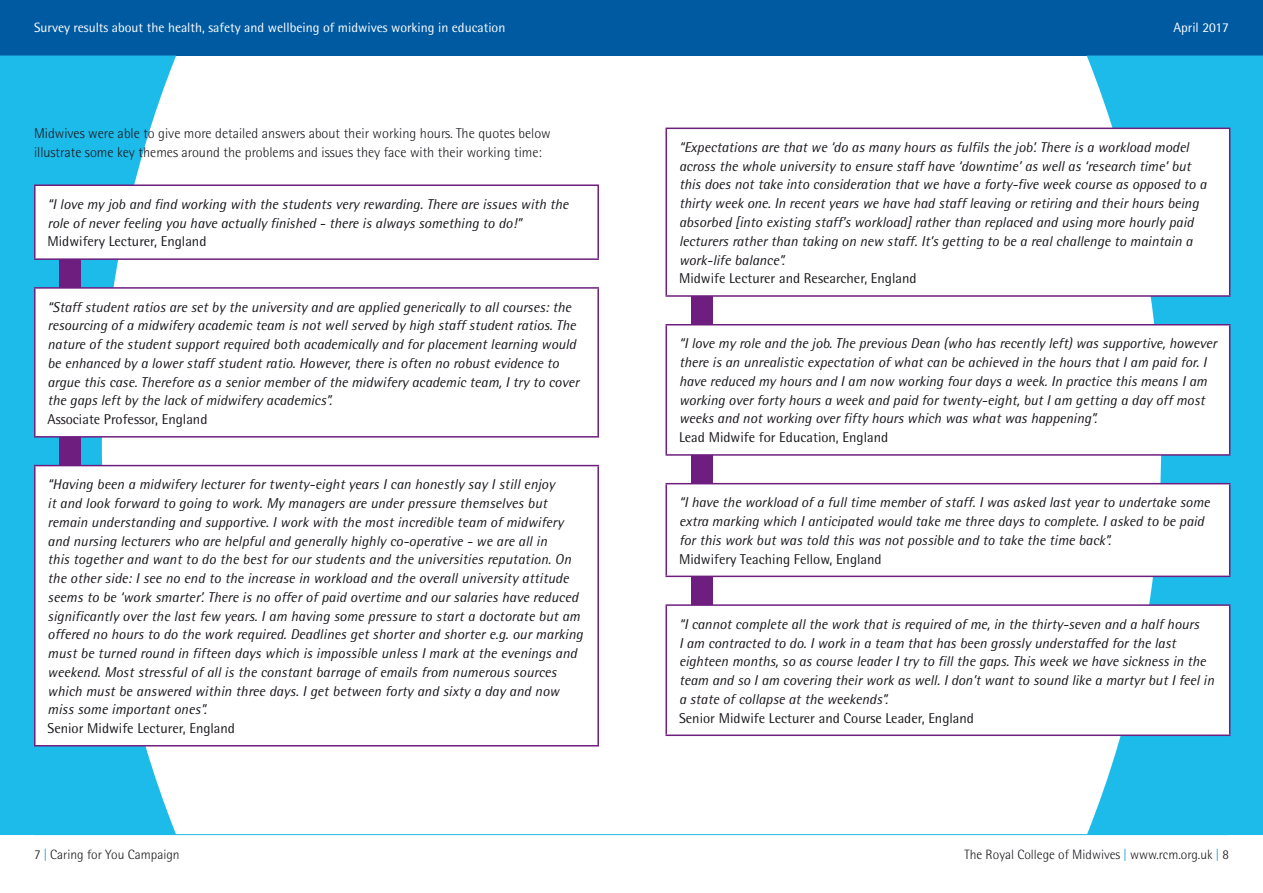
<style>
.page{position:relative;width:1263px;height:893px;background:#fff}
.page>*{position:absolute;margin:0;border:0;box-sizing:border-box;transform-origin:0 0}
.t1{font:italic 14.25px/18.8px "Rotis Semi Sans";color:#1a171c}
.t2{font:14.25px "Rotis Semi Sans";color:#1a171c}
.t3{font:300 14.25px/18.8px "Rotis Semi Sans";color:#1a171c}
.t4{font:13.5px "Rotis Semi Sans";color:#fff}
.t5{font:300 13.5px "Rotis Semi Sans";color:#1a171c}
.s1{color:#009ee0}
</style>
<div class="page">
<hr style="left:34px;top:834px;width:1195px;height:1px;background:#1dbbea">
<div style="left:0;top:0;width:1263px;height:56px;background:#005aa2"></div>
<svg style="left:1087px;top:56px;width:176px;height:779px;background:#3bc1eb"></svg>
<svg style="left:0;top:56px;width:176px;height:779px;background:#39c2ec"></svg>
<div style="left:60px;top:235px;width:21px;height:243px;background:#6e1e7e"></div>
<div style="left:691px;top:280px;width:21px;height:343px;background:#6e1e7e"></div>
<div style="left:666px;top:128px;width:564px;height:168px;background:#fff"></div>
<hr style="left:665px;top:128px;width:565px;height:1px;background:#6e1e7e">
<hr style="left:665px;top:129px;width:2px;height:166px;background:#6e1e7e">
<hr style="left:1229px;top:129px;width:1px;height:166px;background:#6e1e7e">
<hr style="left:665px;top:295px;width:565px;height:2px;background:#6e1e7e">
<div style="left:666px;top:325px;width:564px;height:130px;background:#fff"></div>
<hr style="left:665px;top:324px;width:565px;height:1px;background:#6e1e7e">
<hr style="left:665px;top:325px;width:2px;height:129px;background:#6e1e7e">
<hr style="left:1229px;top:325px;width:1px;height:129px;background:#6e1e7e">
<hr style="left:665px;top:454px;width:565px;height:2px;background:#6e1e7e">
<div style="left:666px;top:484px;width:564px;height:92px;background:#fff"></div>
<hr style="left:665px;top:483px;width:565px;height:1px;background:#6e1e7e">
<hr style="left:665px;top:484px;width:2px;height:92px;background:#6e1e7e">
<hr style="left:1229px;top:484px;width:1px;height:92px;background:#6e1e7e">
<hr style="left:665px;top:576px;width:565px;height:1px;background:#6e1e7e">
<div style="left:666px;top:605px;width:564px;height:130px;background:#fff"></div>
<hr style="left:665px;top:604px;width:565px;height:2px;background:#6e1e7e">
<hr style="left:665px;top:606px;width:2px;height:128px;background:#6e1e7e">
<hr style="left:1229px;top:606px;width:1px;height:128px;background:#6e1e7e">
<hr style="left:665px;top:734px;width:565px;height:2px;background:#6e1e7e">
<div style="left:35px;top:185px;width:563px;height:74px;background:#fff"></div>
<hr style="left:34px;top:184px;width:565px;height:2px;background:#6e1e7e">
<hr style="left:34px;top:186px;width:2px;height:72px;background:#6e1e7e">
<hr style="left:597px;top:186px;width:2px;height:72px;background:#6e1e7e">
<hr style="left:34px;top:258px;width:565px;height:2px;background:#6e1e7e">
<div style="left:35px;top:288px;width:563px;height:149px;background:#fff"></div>
<hr style="left:34px;top:287px;width:565px;height:2px;background:#6e1e7e">
<hr style="left:34px;top:289px;width:2px;height:147px;background:#6e1e7e">
<hr style="left:597px;top:289px;width:2px;height:147px;background:#6e1e7e">
<hr style="left:34px;top:436px;width:565px;height:2px;background:#6e1e7e">
<div style="left:35px;top:466px;width:563px;height:280px;background:#fff"></div>
<hr style="left:34px;top:465px;width:565px;height:1px;background:#6e1e7e">
<hr style="left:34px;top:466px;width:2px;height:279px;background:#6e1e7e">
<hr style="left:597px;top:466px;width:2px;height:279px;background:#6e1e7e">
<hr style="left:34px;top:745px;width:565px;height:1px;background:#6e1e7e">
<p class="t4" style="left:34px;top:19px;width:473px">Survey results about the health, safety and wellbeing of midwives working in education</p>
<p class="t4" style="left:1173px;top:19px;width:57px">April 2017</p>
<p class="t3" style="left:34px;top:124px;width:518px">Midwives were able to give more detailed answers about their working hours. The quotes below illustrate some key themes around the problems and issues they face with their working time:</p>
<p class="t1" style="left:48px;top:194px;width:523px">“I love my job and find working with the students very rewarding. There are issues with the role of never feeling you have actually finished - there is always something to do!”</p>
<p class="t2" style="left:48px;top:233px;width:160px">Midwifery Lecturer, England</p>
<p class="t1" style="left:48px;top:297px;width:533px">“Staff student ratios are set by the university and are applied generically to all courses: the resourcing of a midwifery academic team is not well served by high staff student ratios. The nature of the student support required both academically and for placement learning would be enhanced by a lower staff student ratio. However, there is often no robust evidence to argue this case. Therefore as a senior member of the midwifery academic team, I try to cover the gaps left by the lack of midwifery academics”.</p>
<p class="t2" style="left:48px;top:411px;width:161px">Associate Professor, England</p>
<p class="t1" style="left:48px;top:475px;width:537px">“Having been a midwifery lecturer for twenty-eight years I can honestly say I still enjoy<br>it and look forward to going to work. My managers are under pressure themselves but remain understanding and supportive. I work with the most incredible team of midwifery and nursing lecturers who are helpful and generally highly co-operative - we are all in<br>this together and want to do the best for our students and the universities reputation. On the other side: I see no end to the increase in workload and the overall university attitude seems to be ‘work smarter’. There is no offer of paid overtime and our salaries have reduced significantly over the last few years. I am having some pressure to start a doctorate but am offered no hours to do the work required. Deadlines get shorter and shorter e.g. our marking must be turned round in fifteen days which is impossible unless I mark at the evenings and weekend. Most stressful of all is the constant barrage of emails from numerous sources which must be answered within three days. I get between forty and sixty a day and now miss some important ones”.</p>
<p class="t2" style="left:48px;top:720px;width:189px">Senior Midwife Lecturer, England</p>
<p class="t5" style="left:34px;top:847px;width:147px">7 <span class="s1">|</span> Caring for You Campaign</p>
<p class="t1" style="left:679px;top:138px;width:529px">“Expectations are that we ‘do as many hours as fulfils the job’. There is a workload model across the whole university to ensure staff have ‘downtime’ as well as ‘research time’ but this does not take into consideration that we have a forty-five week course as opposed to a thirty week one. In recent years we have had staff leaving or retiring and their hours being absorbed [into existing staff’s workload] rather than replaced and using more hourly paid lecturers rather than taking on new staff. It’s getting to be a real challenge to maintain a work-life balance”.</p>
<p class="t2" style="left:679px;top:270px;width:239px">Midwife Lecturer and Researcher, England</p>
<p class="t1" style="left:679px;top:334px;width:539px">“I love my role and the job. The previous Dean (who has recently left) was supportive, however there is an unrealistic expectation of what can be achieved in the hours that I am paid for. I have reduced my hours and I am now working four days a week. In practice this means I am working over forty hours a week and paid for twenty-eight, but I am getting a day off most weeks and not working over fifty hours which was what was happening”.</p>
<p class="t2" style="left:679px;top:429px;width:211px">Lead Midwife for Education, England</p>
<p class="t1" style="left:679px;top:493px;width:532px">“I have the workload of a full time member of staff. I was asked last year to undertake some extra marking which I anticipated would take me three days to complete. I asked to be paid for this work but was told this was not possible and to take the time back”.</p>
<p class="t2" style="left:679px;top:550px;width:204px">Midwifery Teaching Fellow, England</p>
<p class="t1" style="left:679px;top:614px;width:537px">“I cannot complete all the work that is required of me, in the thirty-seven and a half hours<br>I am contracted to do. I work in a team that has been grossly understaffed for the last eighteen months, so as course leader I try to fill the gaps. This week we have sickness in the team and so I am covering their work as well. I don’t want to sound like a martyr but I feel in a state of collapse at the weekends”.</p>
<p class="t2" style="left:679px;top:709px;width:297px">Senior Midwife Lecturer and Course Leader, England</p>
<p class="t5" style="left:964px;top:847px;width:266px">The Royal College of Midwives <span class="s1">|</span> www.rcm.org.uk <span class="s1">|</span> 8</p>
</div>
